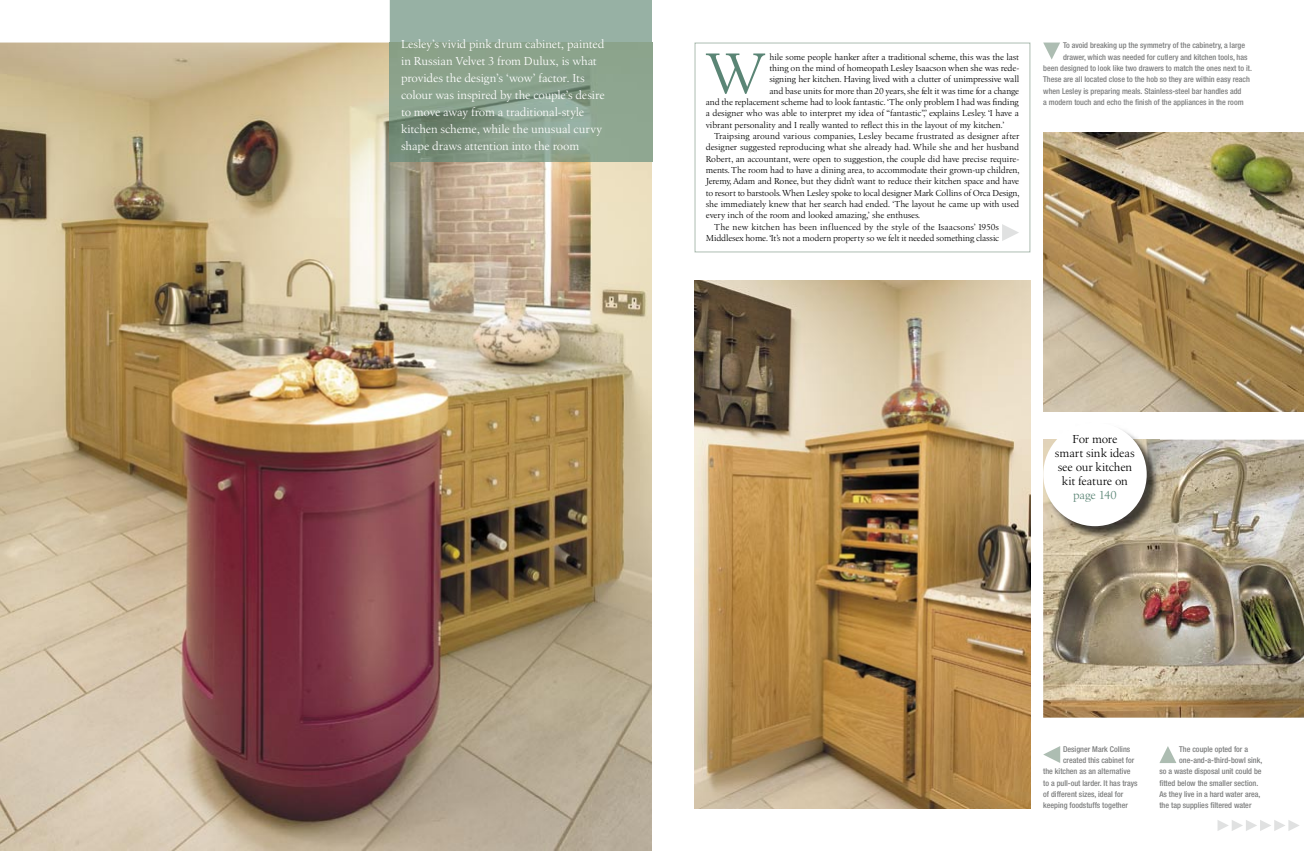
<style>
.page{position:relative;width:1304px;height:851px;background:#fff}
.page>*{position:absolute;margin:0;border:0;box-sizing:border-box;transform-origin:0 0}
.t1{font:59.9px "Birka";color:#5a8575}
.t2{font:12px/17px "Birka";letter-spacing:-.01em;color:#fff}
.t3{font:12px/14px "Birka";letter-spacing:-.01em;color:#000;text-align:center}
.t4{font:12px "Birka";letter-spacing:-.01em;color:#5a8575}
.t5{font:9px "Birka";letter-spacing:-.005em;color:#000}
.t6{font:9px "Birka";letter-spacing:.015em;color:#000}
.t7{font:500 condensed 8px "Helvetica Neue";color:#7b7c7c}
</style>
<div class="page">
<svg style="left:694px;top:42px;width:336px;height:210px"></svg>
<img style="left:0;top:43px;width:652px;height:807px">
<img style="left:694px;top:281px;width:336px;height:527px">
<img style="left:1043px;top:439px;width:261px;height:278px">
<img style="left:1043px;top:133px;width:261px;height:278px">
<div style="left:390px;top:0;width:262px;height:43px;background:#97b1a4"></div>
<img style="left:390px;top:43px;width:262px;height:119px">
<svg style="left:1043px;top:43px;width:17px;height:17px"></svg>
<svg style="left:1217px;top:820px;width:82px;height:11px"></svg>
<svg style="left:1002px;top:224px;width:17px;height:17px"></svg>
<svg style="left:1159px;top:746px;width:17px;height:17px"></svg>
<svg style="left:1043px;top:746px;width:17px;height:17px"></svg>
<img style="left:1044px;top:430px;width:116px;height:110px">
<div style="left:1043px;top:422px;width:104px;height:104px;background:#fff;border-radius:50%"></div>
<p class="t2" style="left:401px;top:36px;width:205px">Lesley’s vivid pink drum cabinet, painted in Russian Velvet 3 from Dulux, is what provides the design’s ‘wow’ factor. Its colour was inspired by the couple’s desire to move away from a traditional-style kitchen scheme, while the unusual curvy shape draws attention into the room</p>
<h1 class="t1" style="left:705px;top:40px;width:62px">W</h1>
<p class="t5" style="left:769px;top:51px;width:251px">hile some people hanker after a traditional scheme, this was the last</p>
<p class="t5" style="left:769px;top:63px;width:251px">thing on the mind of homeopath Lesley Isaacson when she was rede-</p>
<p class="t5" style="left:769px;top:74px;width:251px">signing her kitchen. Having lived with a clutter of unimpressive wall</p>
<p class="t5" style="left:769px;top:85px;width:251px">and base units for more than 20 years, she felt it was time for a change</p>
<p class="t5" style="left:706px;top:97px;width:315px">and the replacement scheme had to look fantastic. ‘The only problem I had was finding</p>
<p class="t5" style="left:706px;top:108px;width:315px">a designer who was able to interpret my idea of “fantastic”,’ explains Lesley. ‘I have a</p>
<p class="t5" style="left:706px;top:119px;width:300px">vibrant personality and I really wanted to reflect this in the layout of my kitchen.’</p>
<p class="t5" style="left:714px;top:131px;width:306px">Traipsing around various companies, Lesley became frustrated as designer after</p>
<p class="t5" style="left:706px;top:142px;width:315px">designer suggested reproducing what she already had. While she and her husband</p>
<p class="t5" style="left:706px;top:153px;width:315px">Robert, an accountant, were open to suggestion, the couple did have precise require-</p>
<p class="t5" style="left:706px;top:165px;width:315px">ments. The room had to have a dining area, to accommodate their grown-up children,</p>
<p class="t5" style="left:706px;top:176px;width:315px">Jeremy, Adam and Ronee, but they didn’t want to reduce their kitchen space and have</p>
<p class="t5" style="left:706px;top:187px;width:315px">to resort to barstools. When Lesley spoke to local designer Mark Collins of Orca Design,</p>
<p class="t5" style="left:706px;top:199px;width:315px">she immediately knew that her search had ended. ‘The layout he came up with used</p>
<p class="t5" style="left:706px;top:210px;width:216px">every inch of the room and looked amazing,’ she enthuses.</p>
<p class="t6" style="left:714px;top:221px;width:286px">The new kitchen has been influenced by the style of the Isaacsons’ 1950s</p>
<p class="t5" style="left:706px;top:233px;width:295px">Middlesex home. ‘It’s not a modern property so we felt it needed something classic</p>
<p class="t7" style="left:1063px;top:41px;width:184px">To avoid breaking up the symmetry of the cabinetry, a large</p>
<p class="t7" style="left:1063px;top:52px;width:186px">drawer, which was needed for cutlery and kitchen tools, has</p>
<p class="t7" style="left:1043px;top:63px;width:210px">been designed to look like two drawers to match the ones next to it.</p>
<p class="t7" style="left:1043px;top:75px;width:208px">These are all located close to the hob so they are within easy reach</p>
<p class="t7" style="left:1043px;top:86px;width:200px">when Lesley is preparing meals. Stainless-steel bar handles add</p>
<p class="t7" style="left:1043px;top:97px;width:202px">a modern touch and echo the finish of the appliances in the room</p>
<h2 class="t3" style="left:1055px;top:432px;width:81px">For more<br>smart sink ideas see our kitchen kit feature on</h2>
<h2 class="t4" style="left:1073px;top:488px;width:45px">page 140</h2>
<p class="t7" style="left:1063px;top:744px;width:69px">Designer Mark Collins</p>
<p class="t7" style="left:1063px;top:755px;width:73px">created this cabinet for</p>
<p class="t7" style="left:1043px;top:766px;width:89px">the kitchen as an alternative</p>
<p class="t7" style="left:1043px;top:778px;width:96px">to a pull-out larder. It has trays</p>
<p class="t7" style="left:1043px;top:789px;width:82px">of different sizes, ideal for</p>
<p class="t7" style="left:1043px;top:800px;width:86px">keeping foodstuffs together</p>
<p class="t7" style="left:1179px;top:744px;width:70px">The couple opted for a</p>
<p class="t7" style="left:1179px;top:755px;width:85px">one-and-a-third-bowl sink,</p>
<p class="t7" style="left:1159px;top:766px;width:104px">so a waste disposal unit could be</p>
<p class="t7" style="left:1159px;top:778px;width:100px">fitted below the smaller section.</p>
<p class="t7" style="left:1159px;top:789px;width:103px">As they live in a hard water area,</p>
<p class="t7" style="left:1159px;top:800px;width:94px">the tap supplies filtered water</p>
</div>
